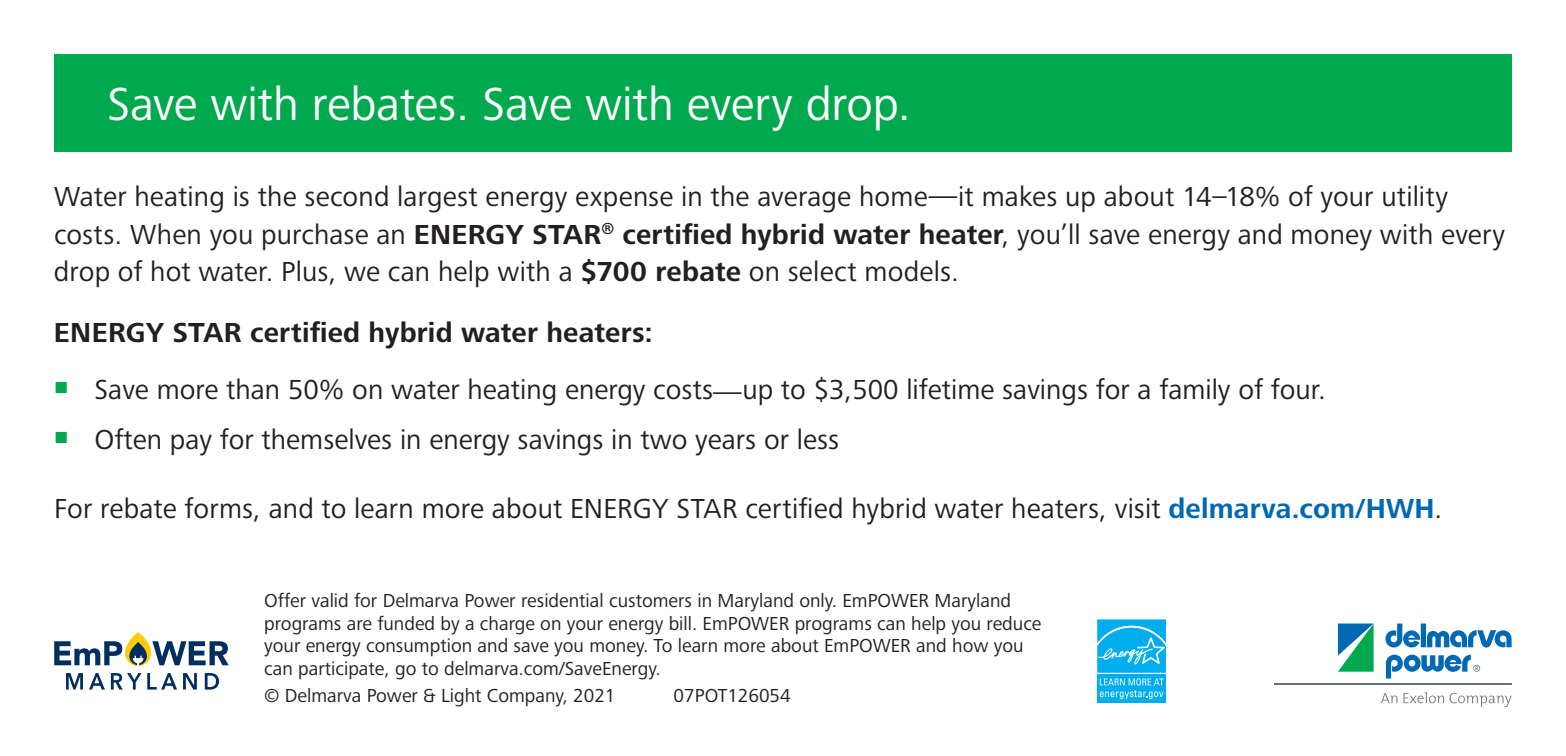
<style>
.page{position:relative;width:1566px;height:756px;background:#fff}
.page>*{position:absolute;margin:0;border:0;box-sizing:border-box;transform-origin:0 0}
.t1{font:48px "Frutiger Next Pro";letter-spacing:-.005em;color:#fff}
.t2{font:28.5px/37.5px "Frutiger Next Pro";color:#231f20}
.t3{font:700 28.5px "Frutiger Next Pro";letter-spacing:.005em;color:#231f20}
.t4{font:19.5px/22.5px "Frutiger Next Pro";color:#231f20}
.s1{font-weight:700}
.s2{font-weight:700;color:#0168b3}
</style>
<div class="page">
<svg style="left:54px;top:632px;width:175px;height:34px"></svg>
<svg style="left:66px;top:673px;width:17px;height:17px"></svg>
<svg style="left:89px;top:673px;width:16px;height:17px"></svg>
<svg style="left:111px;top:673px;width:66px;height:17px"></svg>
<svg style="left:183px;top:673px;width:14px;height:17px"></svg>
<svg style="left:205px;top:673px;width:14px;height:17px"></svg>
<div style="left:1095px;top:618px;width:73px;height:86px;background:linear-gradient(to right,#00aeef,#00aeef)"></div>
<div style="left:1097px;top:674px;width:69px;height:28px;background:#00aeef"></div>
<svg style="left:1097px;top:619px;width:69px;height:54px"></svg>
<svg style="left:1100px;top:679px;width:64px;height:20px"></svg>
<div style="left:54px;top:54px;width:1458px;height:97px;background:#00a94e"></div>
<svg style="left:1381px;top:692px;width:131px;height:15px"></svg>
<hr style="left:1274px;top:684px;width:238px;height:1px;background:#687379">
<svg style="left:1385px;top:624px;width:127px;height:55px"></svg>
<svg style="left:1338px;top:624px;width:36px;height:48px"></svg>
<h2 class="t1" style="left:107px;top:76px;width:805px">Save with rebates. Save with every drop.</h2>
<p class="t2" style="left:54px;top:178px;width:1453px">Water heating is the second largest energy expense in the average home—it makes up about 14–18% of your utility costs. When you purchase an <span class="s1">ENERGY STAR</span><sup>®</sup> <span class="s1">certified hybrid water heater</span>, you’ll save energy and money with every drop of hot water. Plus, we can help with a <span class="s1">$700 rebate</span> on select models.</p>
<p class="t3" style="left:54px;top:316px;width:600px">ENERGY STAR certified hybrid water heaters:</p>
<p class="t2" style="left:54px;top:371px;width:1273px"><sup>■</sup> Save more than 50% on water heating energy costs—up to $3,500 lifetime savings for a family of four.</p>
<p class="t2" style="left:54px;top:421px;width:787px"><sup>■</sup> Often pay for themselves in energy savings in two years or less</p>
<p class="t2" style="left:54px;top:490px;width:1390px">For rebate forms, and to learn more about ENERGY STAR certified hybrid water heaters, visit <span class="s2">delmarva.com/HWH</span>.</p>
<p class="t4" style="left:264px;top:590px;width:779px">Offer valid for Delmarva Power residential customers in Maryland only. EmPOWER Maryland programs are funded by a charge on your energy bill. EmPOWER programs can help you reduce your energy consumption and save you money. To learn more about EmPOWER and how you can participate, go to delmarva.com/SaveEnergy.</p>
<p class="t4" style="left:264px;top:684px;width:353px">© Delmarva Power &amp; Light Company, 2021</p>
<p class="t4" style="left:674px;top:684px;width:119px">07POT126054</p>
</div>
